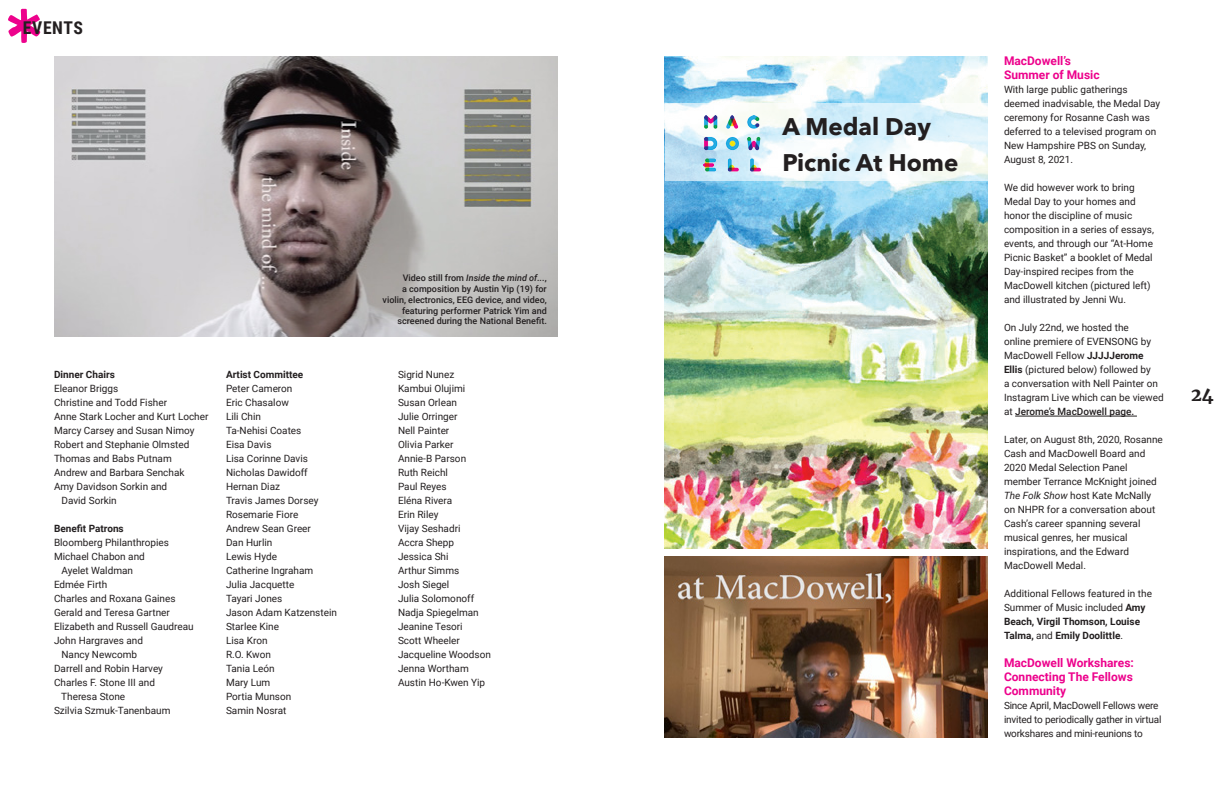
<style>
.page{position:relative;width:1224px;height:792px;background:#fff}
.page>*{position:absolute;margin:0;border:0;box-sizing:border-box;transform-origin:0 0}
.t1{font:700 24px/35.3px "Avenir Next";color:#231f20}
.t2{font:700 18px "Merriweather";color:#231f20}
.t3{font:700 17.6px "Roboto Condensed";letter-spacing:.035em;color:#231f20}
.t4{font:700 12px/14px "Roboto";color:#ed028c}
.t5{font:10px/14px "Roboto";color:#231f20}
.t6{font:10px/14px "Roboto";letter-spacing:-.02em;color:#231f20}
.t7{font:700 10px "Roboto";color:#231f20}
.t8{font:500 9px/10.8px "Roboto";color:#231f20;text-align:right}
.s1{font-style:italic}
.s2{font-weight:700}
.s3{font-weight:500}
</style>
<div class="page">
<img style="left:54px;top:56px;width:504px;height:280px">
<hr style="left:1015px;top:416px;width:122px;height:1px;background:#231f20">
<img style="left:664px;top:56px;width:324px;height:493px">
<svg style="left:665px;top:103px;width:323px;height:78px"></svg>
<img style="left:703px;top:116px;width:57px;height:57px">
<svg style="left:8px;top:9px;width:32px;height:34px"></svg>
<img style="left:664px;top:557px;width:324px;height:181px">
<p class="t3" style="left:23px;top:15px;width:62px">EVENTS</p>
<p class="t7" style="left:54px;top:368px;width:62px">Dinner Chairs</p>
<p class="t5" style="left:54px;top:381px;width:66px">Eleanor Briggs</p>
<p class="t5" style="left:54px;top:395px;width:115px">Christine and Todd Fisher</p>
<p class="t5" style="left:54px;top:409px;width:156px">Anne Stark Locher and Kurt Locher</p>
<p class="t5" style="left:54px;top:423px;width:142px">Marcy Carsey and Susan Nimoy</p>
<p class="t5" style="left:54px;top:437px;width:137px">Robert and Stephanie Olmsted</p>
<p class="t5" style="left:54px;top:451px;width:119px">Thomas and Babs Putnam</p>
<p class="t5" style="left:54px;top:465px;width:132px">Andrew and Barbara Senchak</p>
<p class="t5" style="left:61px;top:479px;width:107px;text-indent:-7px">Amy Davidson Sorkin and<br>David Sorkin</p>
<p class="t7" style="left:54px;top:522px;width:71px">Benefit Patrons</p>
<p class="t5" style="left:54px;top:535px;width:116px">Bloomberg Philanthropies</p>
<p class="t5" style="left:54px;top:549px;width:92px;text-align:center">Michael Chabon and<br>Ayelet Waldman</p>
<p class="t5" style="left:54px;top:577px;width:55px">Edmée Firth</p>
<p class="t5" style="left:54px;top:591px;width:123px">Charles and Roxana Gaines</p>
<p class="t5" style="left:54px;top:605px;width:117px">Gerald and Teresa Gartner</p>
<p class="t5" style="left:54px;top:619px;width:141px">Elizabeth and Russell Gaudreau</p>
<p class="t5" style="left:54px;top:633px;width:91px;text-align:center">John Hargraves and<br>Nancy Newcomb</p>
<p class="t5" style="left:54px;top:661px;width:111px">Darrell and Robin Harvey</p>
<p class="t5" style="left:61px;top:675px;width:95px;text-indent:-7px">Charles F. Stone III and<br>Theresa Stone</p>
<p class="t5" style="left:54px;top:703px;width:118px">Szilvia Szmuk-Tanenbaum</p>
<p class="t7" style="left:226px;top:368px;width:79px">Artist Committee</p>
<p class="t5" style="left:226px;top:381px;width:68px">Peter Cameron</p>
<p class="t5" style="left:226px;top:395px;width:64px">Eric Chasalow</p>
<p class="t5" style="left:226px;top:409px;width:37px">Lili Chin</p>
<p class="t5" style="left:226px;top:423px;width:77px">Ta-Nehisi Coates</p>
<p class="t5" style="left:226px;top:437px;width:47px">Eisa Davis</p>
<p class="t5" style="left:226px;top:451px;width:84px">Lisa Corinne Davis</p>
<p class="t5" style="left:226px;top:465px;width:83px">Nicholas Dawidoff</p>
<p class="t5" style="left:226px;top:479px;width:56px">Hernan Diaz</p>
<p class="t5" style="left:226px;top:493px;width:94px">Travis James Dorsey</p>
<p class="t5" style="left:226px;top:507px;width:74px">Rosemarie Fiore</p>
<p class="t5" style="left:226px;top:521px;width:87px">Andrew Sean Greer</p>
<p class="t5" style="left:226px;top:535px;width:48px">Dan Hurlin</p>
<p class="t5" style="left:226px;top:549px;width:52px">Lewis Hyde</p>
<p class="t5" style="left:226px;top:563px;width:89px">Catherine Ingraham</p>
<p class="t5" style="left:226px;top:577px;width:70px">Julia Jacquette</p>
<p class="t5" style="left:226px;top:591px;width:58px">Tayari Jones</p>
<p class="t5" style="left:226px;top:605px;width:113px">Jason Adam Katzenstein</p>
<p class="t5" style="left:226px;top:619px;width:55px">Starlee Kine</p>
<p class="t5" style="left:226px;top:633px;width:43px">Lisa Kron</p>
<p class="t5" style="left:226px;top:647px;width:46px">R.O. Kwon</p>
<p class="t5" style="left:226px;top:661px;width:50px">Tania León</p>
<p class="t5" style="left:226px;top:675px;width:46px">Mary Lum</p>
<p class="t5" style="left:226px;top:689px;width:67px">Portia Munson</p>
<p class="t5" style="left:226px;top:703px;width:62px">Samin Nosrat</p>
<p class="t8" style="left:383px;top:272px;width:166px">Video still from <span class="s1">Inside the mind of...</span>,<br>a composition by Austin Yip (19) for violin, electronics, EEG device, and video, featuring performer Patrick Yim and screened during the National Benefit.</p>
<p class="t5" style="left:398px;top:367px;width:58px">Sigrid Nunez</p>
<p class="t5" style="left:398px;top:381px;width:69px">Kambui Olujimi</p>
<p class="t5" style="left:398px;top:395px;width:60px">Susan Orlean</p>
<p class="t5" style="left:398px;top:409px;width:61px">Julie Orringer</p>
<p class="t5" style="left:398px;top:423px;width:53px">Nell Painter</p>
<p class="t5" style="left:398px;top:437px;width:57px">Olivia Parker</p>
<p class="t5" style="left:398px;top:451px;width:70px">Annie-B Parson</p>
<p class="t5" style="left:398px;top:465px;width:51px">Ruth Reichl</p>
<p class="t5" style="left:398px;top:479px;width:50px">Paul Reyes</p>
<p class="t5" style="left:398px;top:493px;width:56px">Eléna Rivera</p>
<p class="t5" style="left:398px;top:507px;width:42px">Erin Riley</p>
<p class="t5" style="left:398px;top:521px;width:64px">Vijay Seshadri</p>
<p class="t5" style="left:398px;top:535px;width:58px">Accra Shepp</p>
<p class="t5" style="left:398px;top:549px;width:52px">Jessica Shi</p>
<p class="t5" style="left:398px;top:563px;width:63px">Arthur Simms</p>
<p class="t5" style="left:398px;top:577px;width:53px">Josh Siegel</p>
<p class="t5" style="left:398px;top:591px;width:78px">Julia Solomonoff</p>
<p class="t5" style="left:398px;top:605px;width:82px">Nadja Spiegelman</p>
<p class="t5" style="left:398px;top:619px;width:66px">Jeanine Tesori</p>
<p class="t5" style="left:398px;top:633px;width:63px">Scott Wheeler</p>
<p class="t5" style="left:398px;top:647px;width:94px">Jacqueline Woodson</p>
<p class="t5" style="left:398px;top:661px;width:72px">Jenna Wortham</p>
<p class="t5" style="left:398px;top:675px;width:89px">Austin Ho-Kwen Yip</p>
<p class="t1" style="left:782px;top:109px;width:178px">A Medal Day<br>Picnic At Home</p>
<p class="t4" style="left:1004px;top:54px;width:97px">MacDowell’s<br>Summer of Music</p>
<p class="t5" style="left:1004px;top:82px;width:158px">With large public gatherings deemed inadvisable, the Medal Day ceremony for Rosanne Cash was deferred to a televised program on<br>New Hampshire PBS on Sunday,<br>August 8, 2021.</p>
<p class="t5" style="left:1004px;top:180px;width:151px">We did however work to bring<br>Medal Day to your homes and honor the discipline of music composition in a series of essays, events, and through our “At-Home<br>Picnic Basket” a booklet of Medal<br>Day-inspired recipes from the<br>MacDowell kitchen (pictured left) and illustrated by Jenni Wu.</p>
<p class="t5" style="left:1004px;top:320px;width:161px">On July 22nd, we hosted the<br>online premiere of EVENSONG by<br>MacDowell Fellow <span class="s2">JJJJJerome<br>Ellis</span> (pictured below) followed by<br>a conversation with Nell Painter on<br>Instagram Live which can be viewed at <span class="s3">Jerome’s MacDowell page.</span></p>
<p class="t5" style="left:1004px;top:432px;width:160px">Later, on August 8th, 2020, Rosanne<br>Cash and MacDowell Board and<br>2020 Medal Selection Panel member Terrance McKnight joined<br><span class="s1">The Folk Show</span> host Kate McNally on NHPR for a conversation about<br>Cash’s career spanning several musical genres, her musical inspirations, and the Edward<br>MacDowell Medal.</p>
<p class="t5" style="left:1004px;top:586px;width:150px">Additional Fellows featured in the<br>Summer of Music included <span class="s2">Amy<br>Beach, Virgil Thomson, Louise<br>Talma,</span> and <span class="s2">Emily Doolittle</span>.</p>
<p class="t4" style="left:1004px;top:656px;width:131px;text-align:justify">MacDowell Workshares:<br>Connecting The Fellows Community</p>
<p class="t6" style="left:1004px;top:698px;width:159px">Since April, MacDowell Fellows were invited to periodically gather in virtual workshares and mini-reunions to</p>
<p class="t2" style="left:1191px;top:382px;width:24px">24</p>
</div>
